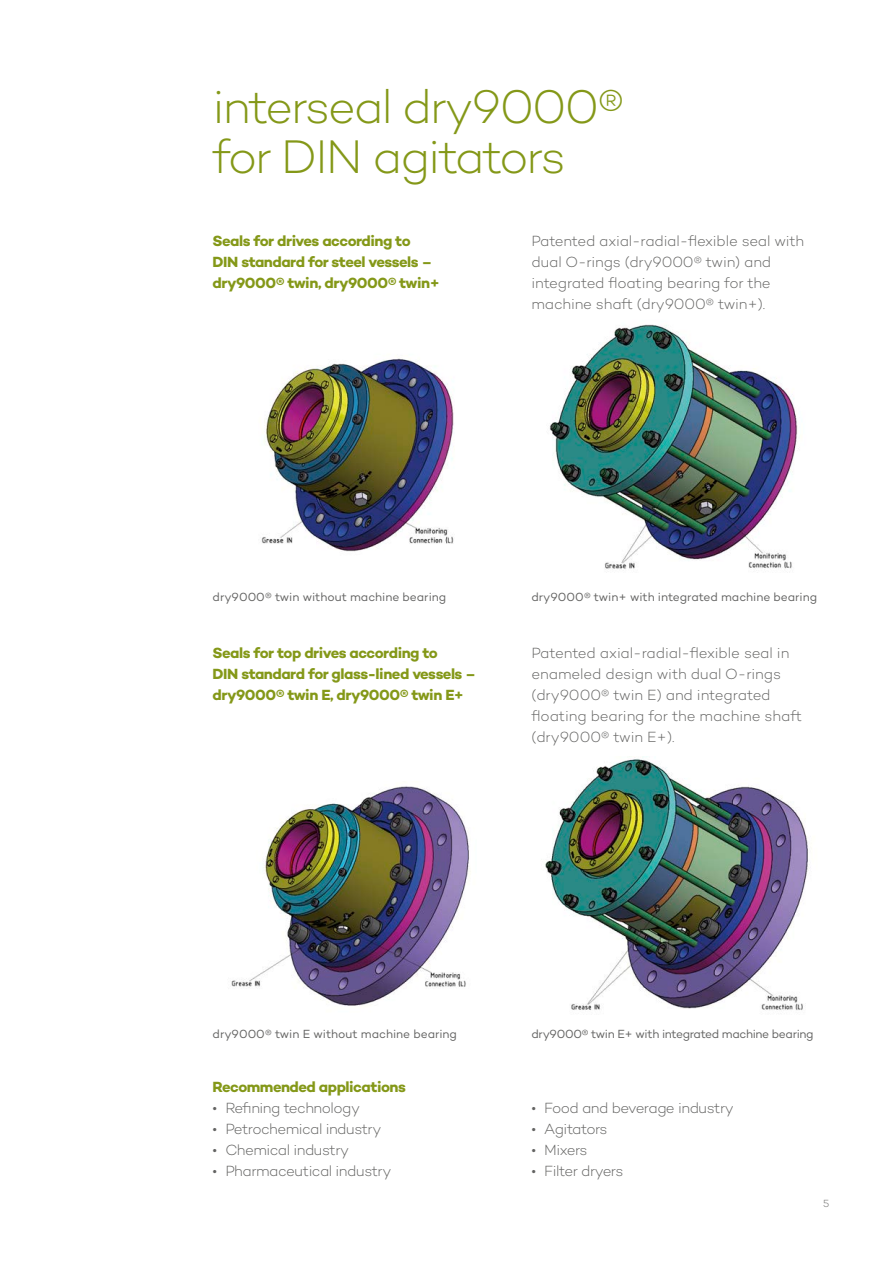
<style>
.page{position:relative;width:893px;height:1263px;background:#fff}
.page>*{position:absolute;margin:0;border:0;box-sizing:border-box;transform-origin:0 0}
.Headline_1{font:300 48px/49.5px "Campton";letter-spacing:-.04em;color:#849818}
.t1{font:300 15px/21px "Campton";letter-spacing:-.015em;color:#636362}
.Fließtext{font:700 15px/21px "Campton";letter-spacing:-.03em;color:#849818}
.t2{font:300 15px "Campton";letter-spacing:-.035em;color:#636362}
.t3{font:300 15px "Campton";letter-spacing:-.04em;color:#636362}
.t4{font:300 15px "Campton";letter-spacing:-.045em;color:#636362}
.t5{font:12px "Campton";letter-spacing:-.005em;color:#636362}
.t6{font:12px "Campton";letter-spacing:-.025em;color:#636362}
.t7{font:300 10.5px "Campton";color:#636362}
</style>
<div class="page">
<img style="left:261px;top:358px;width:193px;height:194px">
<img style="left:231px;top:786px;width:240px;height:220px">
<img style="left:550px;top:324px;width:248px;height:245px">
<img style="left:545px;top:756px;width:263px;height:254px">
<p class="Headline_1" style="left:213px;top:82px;width:413px">interseal dry9000® for DIN agitators</p>
<p class="Fließtext" style="left:213px;top:230px;width:229px">Seals for drives according to<br>DIN standard for steel vessels – dry9000® twin, dry9000® twin+</p>
<p class="t1" style="left:531px;top:230px;width:274px">Patented axial-radial-flexible seal with dual O-rings (dry9000® twin) and integrated floating bearing for the</p>
<p class="t1" style="left:531px;top:293px;width:235px">machine shaft (dry9000® twin+).</p>
<p class="t5" style="left:213px;top:589px;width:235px">dry9000® twin without machine bearing</p>
<p class="Fließtext" style="left:213px;top:642px;width:265px">Seals for top drives according to<br>DIN standard for glass-lined vessels – dry9000® twin E, dry9000® twin E+</p>
<p class="t5" style="left:531px;top:589px;width:287px">dry9000® twin+ with integrated machine bearing</p>
<p class="t1" style="left:532px;top:642px;width:272px">Patented axial-radial-flexible seal in enameled design with dual O-rings (dry9000® twin E) and integrated floating bearing for the machine shaft (dry9000® twin E+).</p>
<p class="t5" style="left:213px;top:1026px;width:246px">dry9000® twin E without machine bearing</p>
<p class="Fließtext" style="left:213px;top:1076px;width:195px">Recommended applications</p>
<p class="t2" style="left:213px;top:1099px;width:149px">• Refining technology</p>
<p class="t2" style="left:213px;top:1120px;width:170px">• Petrochemical industry</p>
<p class="t1" style="left:213px;top:1139px;width:138px">• Chemical industry</p>
<p class="t1" style="left:213px;top:1160px;width:180px">• Pharmaceutical industry</p>
<p class="t6" style="left:531px;top:1026px;width:284px">dry9000® twin E+ with integrated machine bearing</p>
<p class="t3" style="left:531px;top:1099px;width:204px">• Food and beverage industry</p>
<p class="t4" style="left:531px;top:1120px;width:78px">• Agitators</p>
<p class="t1" style="left:531px;top:1139px;width:58px">• Mixers</p>
<p class="t2" style="left:531px;top:1162px;width:93px">• Filter dryers</p>
<p class="t7" style="left:823px;top:1197px;width:8px">5</p>
</div>
